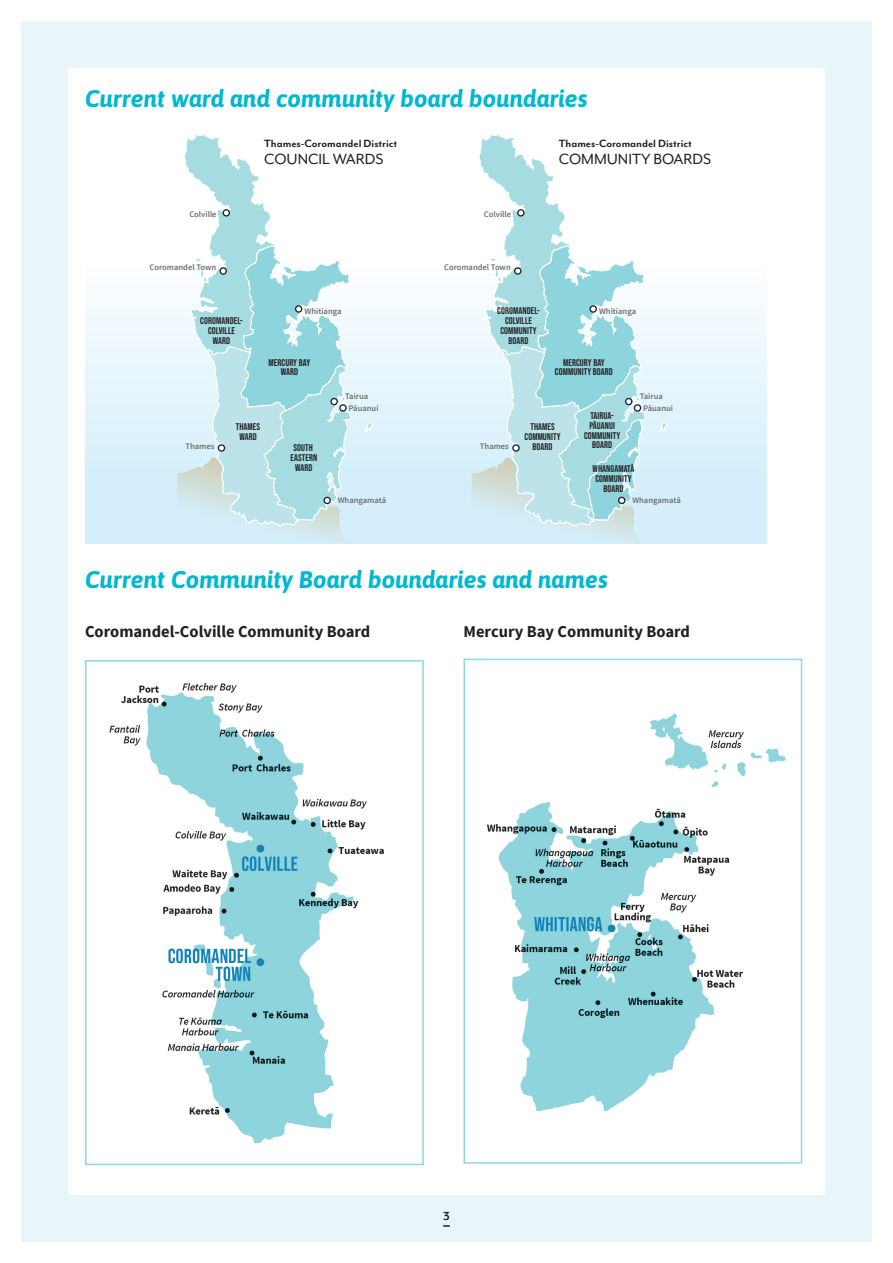
<style>
.page{position:relative;width:893px;height:1263px;background:#fff}
.page>*{position:absolute;margin:0;border:0;box-sizing:border-box;transform-origin:0 0}
.t1{font:italic 700 24px "Asap";color:#00b8d1}
.t2{font:16.95px "Mr Eaves Mod OT";color:#231f20}
.t3{font:700 16.5px "Source Sans Pro";color:#231f20}
.t4{font:700 13.5px "Mr Eaves Mod OT";color:#231f20}
.t5{font:700 12.15px "Mr Eaves Mod OT";color:#231f20}
.t6{font:9.75px/9.8px "Bebas Neue";letter-spacing:.01em;color:#231f20;text-align:center}
.t7{font:600 8.55px "Source Sans Pro";color:#6c6d70}
</style>
<div class="page">
<div style="left:21px;top:21px;width:851px;height:1221px;background:#e8f6f9"></div>
<svg style="left:443px;top:1225px;width:7px;height:2px"></svg>
<div style="left:68px;top:68px;width:757px;height:540px;background:#fff"></div>
<div style="left:85px;top:124px;width:681px;height:420px;background:linear-gradient(to bottom,#fff,#d1eefb)"></div>
<svg style="left:374px;top:244px;width:98px;height:300px"></svg>
<svg style="left:177px;top:124px;width:197px;height:420px"></svg>
<div style="left:339px;top:404px;width:8px;height:8px;border:1px solid #231f20;border-radius:50%"></div>
<div style="left:218px;top:445px;width:7px;height:6px;background:#fff;border-radius:50%"></div>
<div style="left:218px;top:444px;width:7px;height:8px;border:1px solid #231f20;border-radius:50%"></div>
<svg style="left:472px;top:124px;width:197px;height:420px"></svg>
<div style="left:618px;top:497px;width:7px;height:7px;border:1px solid #231f20;border-radius:50%"></div>
<div style="left:68px;top:608px;width:378px;height:587px;background:#fff"></div>
<img style="left:109px;top:683px;width:275px;height:461px">
<div style="left:85px;top:660px;width:339px;height:505px;border:2px solid #91d6e3"></div>
<div style="left:446px;top:608px;width:379px;height:587px;background:#fff"></div>
<img style="left:487px;top:713px;width:299px;height:399px">
<div style="left:463px;top:659px;width:339px;height:505px;border:2px solid #91d6e3"></div>
<p class="t1" style="left:85px;top:82px;width:504px">Current ward and community board boundaries</p>
<p class="t5" style="left:264px;top:137px;width:135px">Thames-Coromandel District</p>
<p class="t2" style="left:264px;top:150px;width:121px">COUNCIL WARDS</p>
<p class="t5" style="left:559px;top:137px;width:135px">Thames-Coromandel District</p>
<p class="t2" style="left:559px;top:150px;width:154px">COMMUNITY BOARDS</p>
<p class="t7" style="left:189px;top:209px;width:29px">Colville</p>
<p class="t7" style="left:484px;top:209px;width:29px">Colville</p>
<p class="t7" style="left:150px;top:262px;width:68px">Coromandel Town</p>
<p class="t7" style="left:444px;top:262px;width:68px">Coromandel Town</p>
<p class="t6" style="left:200px;top:316px;width:44px">COROMANDEL-<br>COLVILLE<br>WARD</p>
<p class="t7" style="left:305px;top:306px;width:39px">Whitianga</p>
<p class="t6" style="left:497px;top:306px;width:44px">COROMANDEL-<br>COLVILLE<br>COMMUNITY<br>BOARD</p>
<p class="t7" style="left:599px;top:306px;width:39px">Whitianga</p>
<p class="t7" style="left:185px;top:441px;width:30px">Thames</p>
<p class="t6" style="left:269px;top:357px;width:43px">MERCURY BAY<br>WARD</p>
<p class="t6" style="left:236px;top:422px;width:26px">THAMES<br>WARD</p>
<p class="t6" style="left:291px;top:443px;width:28px">SOUTH<br>EASTERN<br>WARD</p>
<p class="t7" style="left:345px;top:390px;width:25px">Tairua</p>
<p class="t7" style="left:348px;top:403px;width:32px">Pāuanui</p>
<p class="t7" style="left:338px;top:495px;width:50px">Whangamatā</p>
<p class="t7" style="left:480px;top:441px;width:30px">Thames</p>
<p class="t6" style="left:555px;top:357px;width:59px">MERCURY BAY<br>COMMUNITY BOARD</p>
<p class="t6" style="left:584px;top:411px;width:38px">TAIRUA-<br>PĀUANUI<br>COMMUNITY<br>BOARD</p>
<p class="t6" style="left:524px;top:422px;width:38px">THAMES<br>COMMUNITY<br>BOARD</p>
<p class="t7" style="left:640px;top:390px;width:25px">Tairua</p>
<p class="t7" style="left:643px;top:403px;width:32px">Pāuanui</p>
<p class="t6" style="left:593px;top:464px;width:43px">WHANGAMATĀ<br>COMMUNITY<br>BOARD</p>
<p class="t7" style="left:632px;top:495px;width:50px">Whangamatā</p>
<p class="t1" style="left:85px;top:563px;width:524px">Current Community Board boundaries and names</p>
<p class="t3" style="left:85px;top:621px;width:287px">Coromandel-Colville Community Board</p>
<p class="t3" style="left:463px;top:621px;width:228px">Mercury Bay Community Board</p>
<h3 class="t4" style="left:443px;top:1209px;width:8px">3</h3>
</div>
